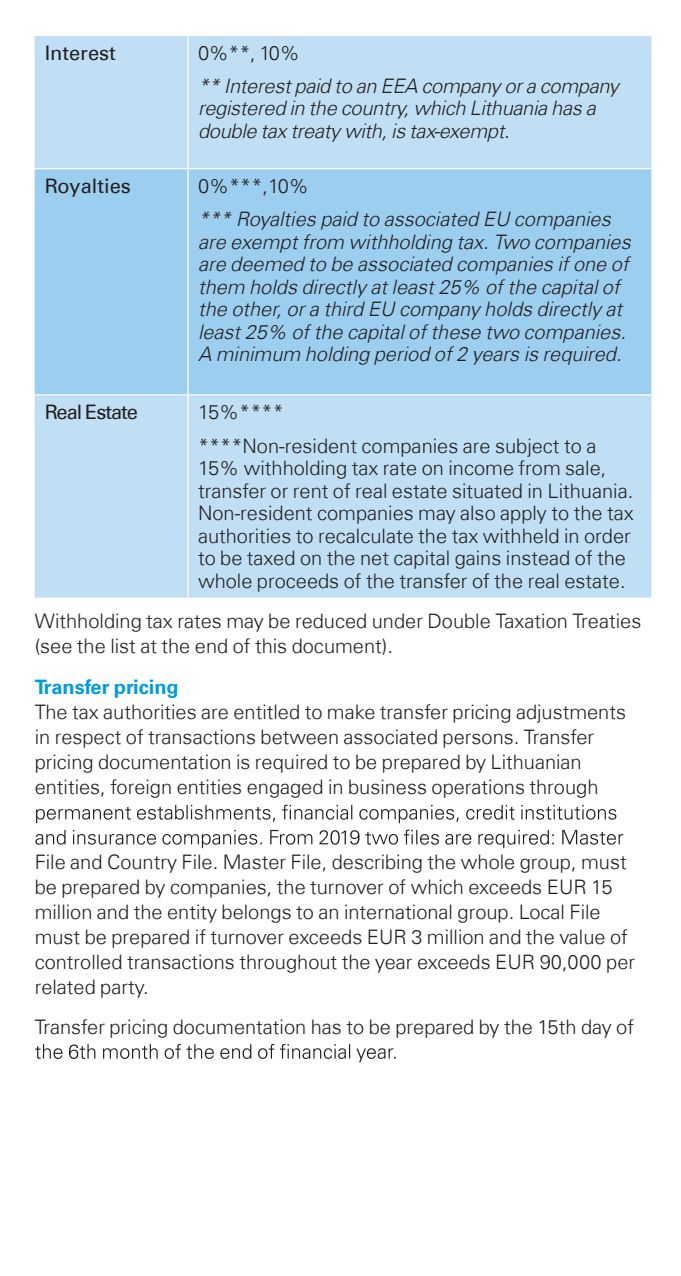
<style>
.page{position:relative;width:681px;height:1276px;background:#fff}
.page>*{position:absolute;margin:0;border:0;box-sizing:border-box;transform-origin:0 0}
.t1{font:300 20px/25px "Universfor KPMG";color:#231f20}
.t2{font:italic 300 20px/22.5px "Universfor KPMG";color:#231f20}
.t3{font:20px "Universfor KPMG";color:#231f20}
.t4{font:700 20px "Universfor KPMG";color:#009cdc}
.t5{font:20px "Universfor KPMG";letter-spacing:-.05em;color:#231f20}
</style>
<div class="page">
<div style="left:35px;top:36px;width:616px;height:561px;background:#c0dff4"></div>
<div style="left:35px;top:169px;width:616px;height:225px;background:#9cceef"></div>
<hr style="left:187px;top:36px;width:1px;height:132px;background:#fff">
<hr style="left:35px;top:168px;width:153px;height:1px;background:#fff">
<hr style="left:188px;top:168px;width:463px;height:1px;background:#fff">
<hr style="left:187px;top:169px;width:1px;height:225px;background:#fff">
<hr style="left:35px;top:394px;width:153px;height:1px;background:#fff">
<hr style="left:188px;top:394px;width:463px;height:1px;background:#fff">
<hr style="left:187px;top:395px;width:1px;height:202px;background:#fff">
<svg style="left:36px;top:804px;width:580px;height:19px"></svg>
<svg style="left:35px;top:829px;width:588px;height:19px"></svg>
<svg style="left:35px;top:1044px;width:360px;height:18px"></svg>
<p class="t3" style="left:45px;top:41px;width:73px">Interest</p>
<p class="t1" style="left:198px;top:40px;width:103px">0%**, 10%</p>
<p class="t2" style="left:198px;top:75px;width:422px">** Interest paid to an EEA company or a company registered in the country, which Lithuania has a double tax treaty with, is tax-exempt.</p>
<p class="t3" style="left:45px;top:174px;width:88px">Royalties</p>
<p class="t1" style="left:198px;top:174px;width:112px">0%***,10%</p>
<p class="t2" style="left:198px;top:208px;width:434px">*** Royalties paid to associated EU companies are exempt from withholding tax. Two companies are deemed to be associated companies if one of them holds directly at least 25% of the capital of the other, or a third EU company holds directly at least 25% of the capital of these two companies.<br>A minimum holding period of 2 years is required.</p>
<p class="t5" style="left:45px;top:400px;width:95px">Real Estate</p>
<p class="t1" style="left:198px;top:396px;width:399px;line-height:33.2px">15%****<br>****Non-resident companies are subject to a</p>
<p class="t1" style="left:198px;top:457px;width:437px;line-height:22.5px">15% withholding tax rate on income from sale, transfer or rent of real estate situated in Lithuania.<br>Non-resident companies may also apply to the tax authorities to recalculate the tax withheld in order to be taxed on the net capital gains instead of the whole proceeds of the transfer of the real estate.</p>
<p class="t1" style="left:35px;top:608px;width:608px">Withholding tax rates may be reduced under Double Taxation Treaties (see the list at the end of this document).</p>
<p class="t4" style="left:35px;top:675px;width:145px">Transfer pricing</p>
<p class="t1" style="left:35px;top:699px;width:592px">The tax authorities are entitled to make transfer pricing adjustments in respect of transactions between associated persons. Transfer pricing documentation is required to be prepared by Lithuanian entities, foreign entities engaged in business operations through</p>
<p class="t1" style="left:35px;top:849px;width:601px">File and Country File. Master File, describing the whole group, must be prepared by companies, the turnover of which exceeds EUR 15 million and the entity belongs to an international group. Local File must be prepared if turnover exceeds EUR 3 million and the value of controlled transactions throughout the year exceeds EUR 90,000 per related party.</p>
<p class="t1" style="left:35px;top:1014px;width:600px">Transfer pricing documentation has to be prepared by the 15th day of</p>
</div>
